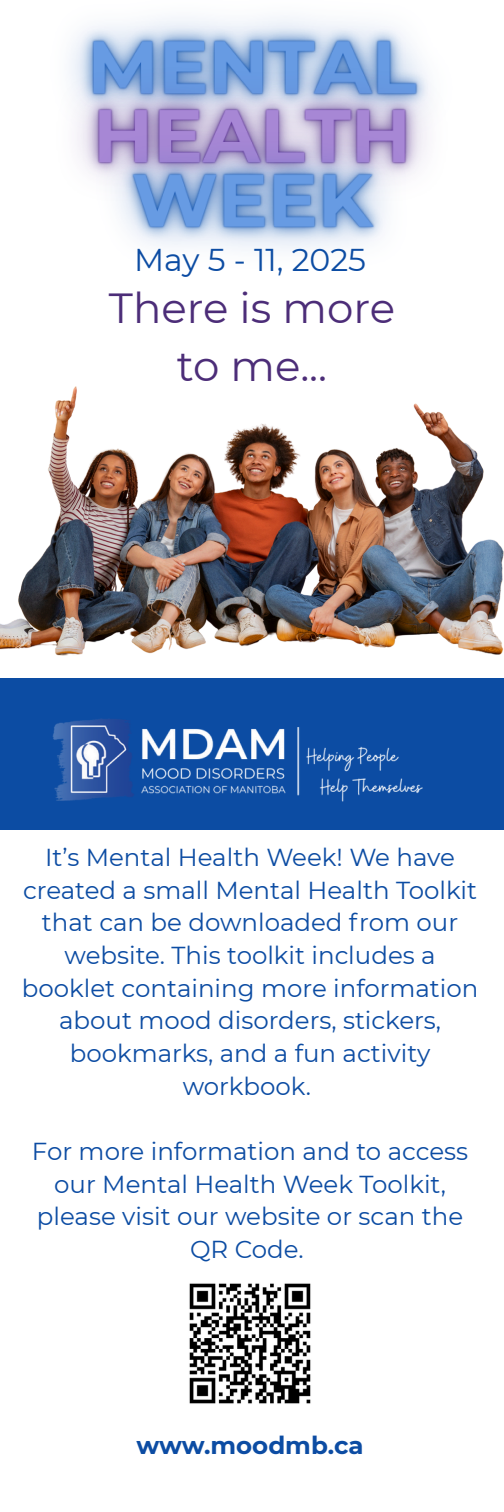
<style>
.page{position:relative;width:504px;height:1512px;background:#fff}
.page>*{position:absolute;margin:0;border:0;box-sizing:border-box;transform-origin:0 0}
.t1{font:42px/57.8px "Montserrat";color:#4c2d78;text-align:center}
.t2{font:31.5px "Montserrat";color:#0c4ca3}
.t3{font:24.5px/32.6px "Montserrat";color:#0c4ca3;text-align:center}
.t4{font:700 24.5px "Montserrat";color:#0c4ca3}
</style>
<div class="page">
<img style="left:0;top:386px;width:504px;height:264px">
<img style="left:2px;top:629px;width:501px;height:201px">
<img style="left:189px;top:1283px;width:122px;height:121px">
<img style="left:70px;top:17px;width:356px;height:59px">
<img style="left:71px;top:76px;width:358px;height:174px">
<p class="t2" style="left:134px;top:241px;width:233px">May 5 - 11, 2025</p>
<p class="t1" style="left:109px;top:279px;width:288px">There is more to me...</p>
<p class="t3" style="left:22px;top:841px;width:458px">It’s Mental Health Week! We have created a small Mental Health Toolkit that can be downloaded from our website. This toolkit includes a booklet containing more information about mood disorders, stickers, bookmarks, and a fun activity workbook.</p>
<p class="t3" style="left:32px;top:1135px;width:438px">For more information and to access our Mental Health Week Toolkit, please visit our website or scan the<br>QR Code.</p>
<h4 class="t4" style="left:137px;top:1430px;width:229px">www.moodmb.ca</h4>
</div>
